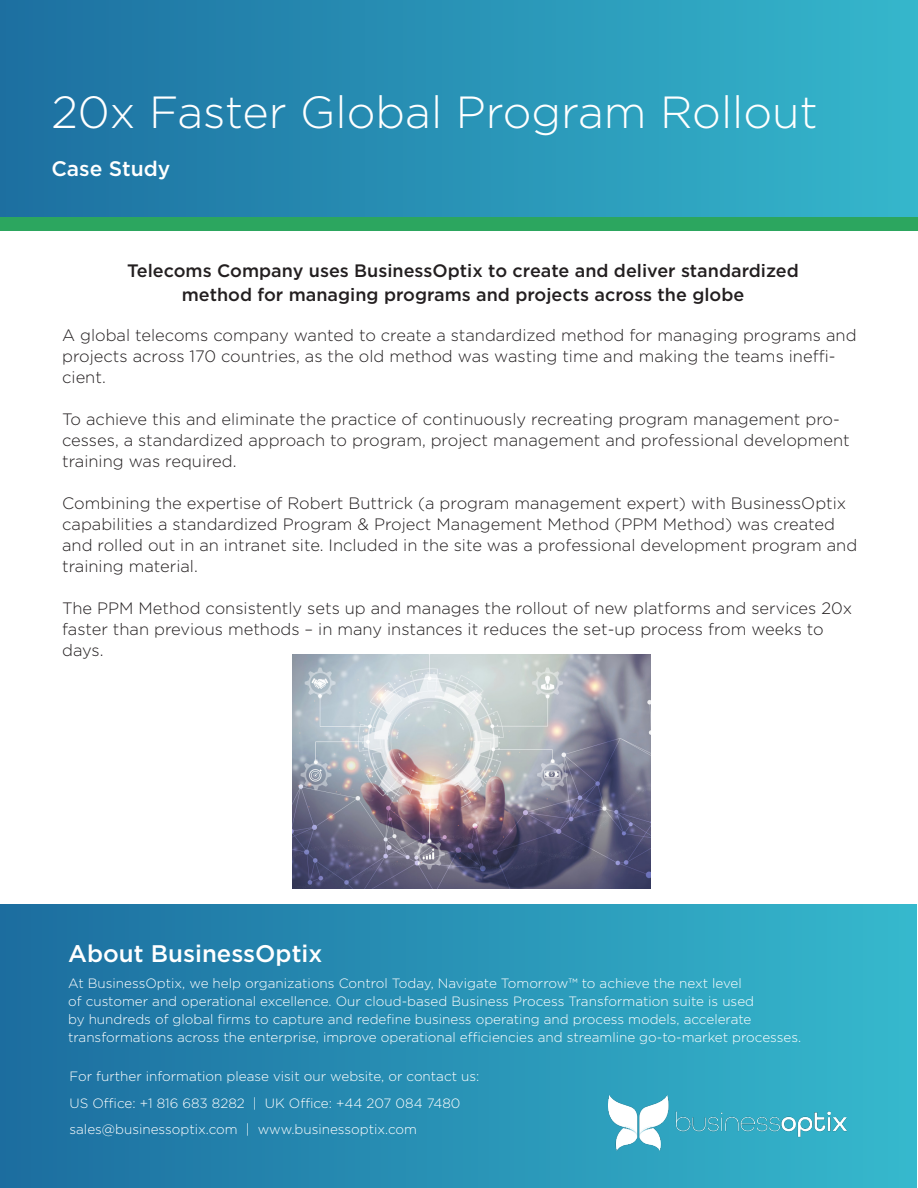
<style>
.page{position:relative;width:918px;height:1188px;background:#fff}
.page>*{position:absolute;margin:0;border:0;box-sizing:border-box;transform-origin:0 0}
.t1{font:300 45px "Gotham";color:#fff}
.t2{font:500 24px "Gotham";color:#fff}
.t3{font:500 21px "Gotham";color:#fff}
.t4{font:500 18px/24px "Gotham";color:#231f20;text-align:center}
.t5{font:300 16.5px/21px "Gotham";color:#231f20}
.t6{font:300 13.5px/18px "Gotham";color:#fff}
</style>
<div class="page">
<div style="left:0;top:0;width:918px;height:217px;background:linear-gradient(to right,#1d6fa0,#35b7cc)"></div>
<div style="left:0;top:217px;width:918px;height:13px;background:#2ca65f"></div>
<img style="left:292px;top:654px;width:359px;height:234px">
<div style="left:0;top:904px;width:916px;height:284px;background:linear-gradient(to right,#1c6d9f,#36b9cd)"></div>
<img style="left:608px;top:1096px;width:239px;height:54px">
<p class="t1" style="left:51px;top:84px;width:768px">20x Faster Global Program Rollout</p>
<p class="t3" style="left:51px;top:154px;width:120px">Case Study</p>
<p class="t4" style="left:127px;top:258px;width:673px">Telecoms Company uses BusinessOptix to create and deliver standardized method for managing programs and projects across the globe</p>
<p class="t5" style="left:62px;top:324px;width:796px">A global telecoms company wanted to create a standardized method for managing programs and projects across 170 countries, as the old method was wasting time and making the teams ineffi&shy;cient.</p>
<p class="t5" style="left:62px;top:408px;width:789px">To achieve this and eliminate the practice of continuously recreating program management pro&shy;cesses, a standardized approach to program, project management and professional development training was required.</p>
<p class="t5" style="left:62px;top:492px;width:797px">Combining the expertise of Robert Buttrick (a program management expert) with BusinessOptix capabilities a standardized Program &amp; Project Management Method (PPM Method) was created and rolled out in an intranet site. Included in the site was a professional development program and training material.</p>
<p class="t5" style="left:62px;top:597px;width:792px">The PPM Method consistently sets up and manages the rollout of new platforms and services 20x faster than previous methods – in many instances it reduces the set-up process from weeks to days.</p>
<p class="t2" style="left:68px;top:937px;width:256px">About BusinessOptix</p>
<p class="t6" style="left:68px;top:974px;width:735px">At BusinessOptix, we help organizations Control Today, Navigate Tomorrow™ to achieve the next level<br>of customer and operational excellence. Our cloud-based Business Process Transformation suite is used<br>by hundreds of global firms to capture and redefine business operating and process models, accelerate transformations across the enterprise, improve operational efficiencies and streamline go-to-market processes.</p>
<p class="t6" style="left:70px;top:1067px;width:411px">For further information please visit our website, or contact us:</p>
<p class="t6" style="left:70px;top:1094px;width:393px">US Office: +1 816 683 8282 | UK Office: +44 207 084 7480</p>
<p class="t6" style="left:70px;top:1120px;width:349px">sales@businessoptix.com | www.businessoptix.com</p>
</div>
